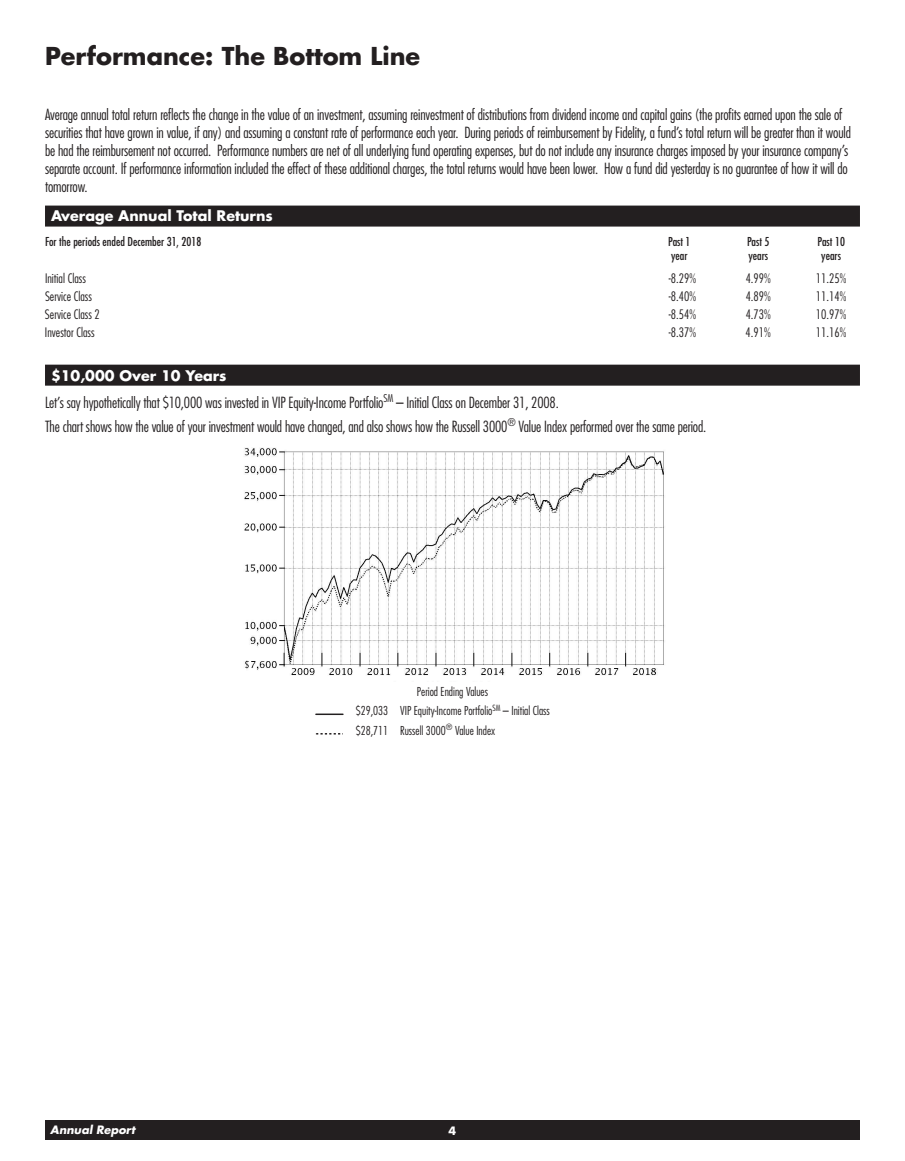
<style>
.page{position:relative;width:905px;height:1161px;background:#fff}
.page>*{position:absolute;margin:0;border:0;box-sizing:border-box;transform-origin:0 0}
.t1{font:700 24px "Futura Std";color:#231f20}
.t2{font:300 condensed 15px/18px "Futura Std";letter-spacing:-.01em;color:#231f20}
.t3{font:700 14.25px "Futura Std";color:#fff}
.t4{font:300 condensed 12.75px "Futura Std";color:#231f20}
.t5{font:300 condensed 12px/19.5px "Futura Std";color:#231f20}
.t6{font:condensed 12px/13.5px "Futura Std";color:#231f20}
.t7{font:italic 700 11.25px "Futura Std";color:#fff}
.t8{font:700 11.25px "Futura Std";color:#fff}
</style>
<div class="page">
<div style="left:45px;top:1120px;width:815px;height:20px;background:#231f20"></div>
<div style="left:45px;top:206px;width:815px;height:21px;background:#231f20"></div>
<div style="left:45px;top:365px;width:815px;height:21px;background:#231f20"></div>
<img style="left:244px;top:448px;width:420px;height:227px">
<svg style="left:316px;top:714px;width:27px;height:1px"></svg>
<svg style="left:316px;top:733px;width:27px;height:2px"></svg>
<h1 class="t1" style="left:45px;top:40px;width:377px">Performance: The Bottom Line</h1>
<p class="t2" style="left:45px;top:106px;width:807px">Average annual total return reflects the change in the value of an investment, assuming reinvestment of distributions from dividend income and capital gains (the profits earned upon the sale of securities that have grown in value, if any) and assuming a constant rate of performance each year. During periods of reimbursement by Fidelity, a fund’s total return will be greater than it would be had the reimbursement not occurred. Performance numbers are net of all underlying fund operating expenses, but do not include any insurance charges imposed by your insurance company’s separate account. If performance information included the effect of these additional charges, the total returns would have been lower. How a fund did yesterday is no guarantee of how it will do tomorrow.</p>
<p class="t3" style="left:51px;top:207px;width:223px">Average Annual Total Returns</p>
<p class="t6" style="left:45px;top:235px;width:158px">For the periods ended December 31, 2018</p>
<p class="t6" style="left:668px;top:235px;width:24px">Past 1 year</p>
<p class="t6" style="left:747px;top:235px;width:24px">Past 5 years</p>
<p class="t6" style="left:817px;top:235px;width:29px;text-align:center">Past 10 years</p>
<p class="t4" style="left:45px;top:271px;width:42px">Initial Class</p>
<p class="t4" style="left:669px;top:271px;width:29px">-8.29%</p>
<p class="t4" style="left:745px;top:271px;width:27px">4.99%</p>
<p class="t4" style="left:815px;top:271px;width:32px">11.25%</p>
<p class="t4" style="left:45px;top:289px;width:48px">Service Class</p>
<p class="t4" style="left:669px;top:289px;width:29px">-8.40%</p>
<p class="t4" style="left:745px;top:289px;width:27px">4.89%</p>
<p class="t4" style="left:815px;top:289px;width:32px">11.14%</p>
<p class="t4" style="left:45px;top:307px;width:56px">Service Class 2</p>
<p class="t4" style="left:669px;top:307px;width:29px">-8.54%</p>
<p class="t4" style="left:745px;top:307px;width:27px">4.73%</p>
<p class="t4" style="left:815px;top:307px;width:32px">10.97%</p>
<p class="t4" style="left:45px;top:325px;width:51px">Investor Class</p>
<p class="t4" style="left:669px;top:325px;width:29px">-8.37%</p>
<p class="t4" style="left:745px;top:325px;width:27px">4.91%</p>
<p class="t4" style="left:815px;top:325px;width:32px">11.16%</p>
<p class="t3" style="left:51px;top:366px;width:177px">$10,000 Over 10 Years</p>
<p class="t2" style="left:45px;top:390px;width:662px;line-height:24px">Let’s say hypothetically that $10,000 was invested in VIP Equity-Income Portfolio<sup>SM</sup> – Initial Class on December 31, 2008.<br>The chart shows how the value of your investment would have changed, and also shows how the Russell 3000<sup>®</sup> Value Index performed over the same period.</p>
<p class="t5" style="left:356px;top:681px;width:196px;text-indent:61px">Period Ending Values<br>$29,033 VIP Equity-Income Portfolio<sup>SM</sup> – Initial Class $28,711 Russell 3000<sup>®</sup> Value Index</p>
<p class="t7" style="left:50px;top:1123px;width:86px">Annual Report</p>
<p class="t8" style="left:448px;top:1124px;width:9px">4</p>
</div>
